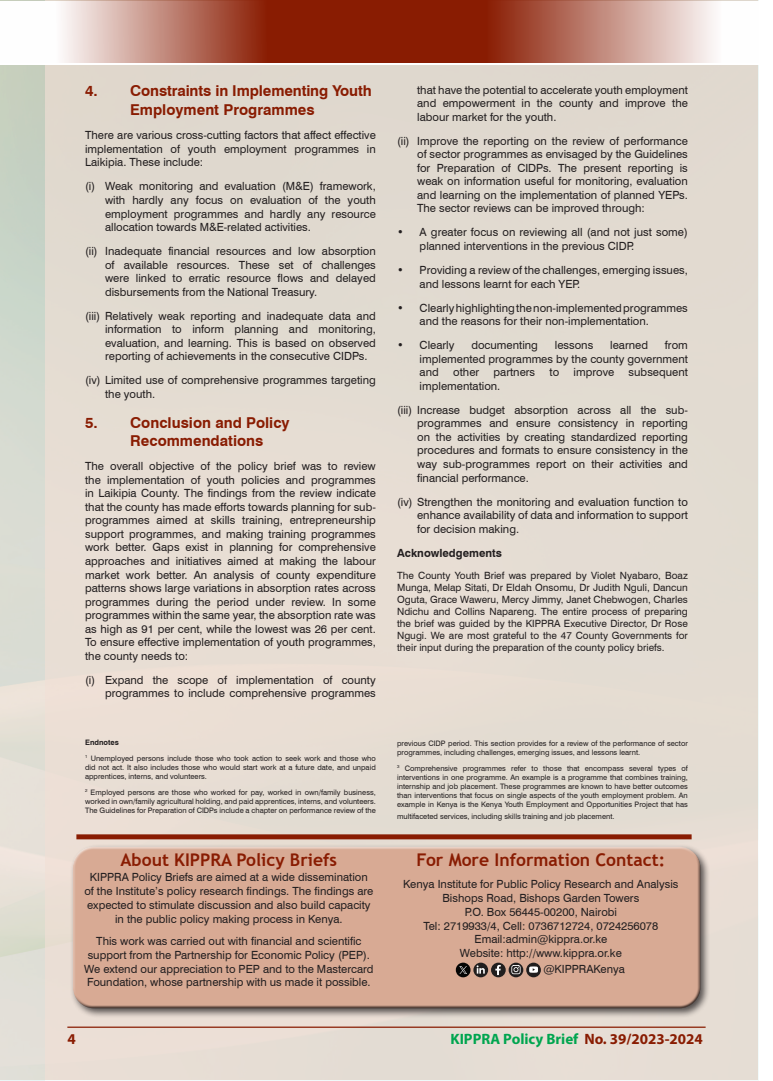
<style>
.page{position:relative;width:773px;height:1081px;background:#fff}
.page>*{position:absolute;margin:0;border:0;box-sizing:border-box;transform-origin:0 0}
.t1{font:700 17.5px "Trebuchet MS";color:#891c02}
.t2{font:700 15px/18.8px "Swiss 721 BT";color:#891c02}
.t3{font:700 15px "Myriad Pro";color:#00a54f}
.t4{font:700 15px "Myriad Pro";color:#891c02}
.t5{font:11.25px/13.5px "Swiss 721 BT";color:#231f20;text-align:justify}
.t6{font:700 11.25px "Swiss 721 BT";color:#231f20}
.t7{font:10px/12px "Swiss 721 BT";color:#231f20;text-align:justify}
.t8{font:7.5px/9px "Swiss 721 BT";color:#231f20}
.s1{font-weight:700}
.s2{color:#891c02}
</style>
<div class="page">
<div style="left:44px;top:0;width:714px;height:1081px;background:#e3dcd2"></div>
<hr style="left:67px;top:1026px;width:638px;height:2px;background:#891c02">
<svg style="left:44px;top:1px;width:337px;height:62px;background:#b16a59"></svg>
<svg style="left:381px;top:1px;width:377px;height:62px;background:#b87868"></svg>
<div style="left:76px;top:834px;width:615px;height:5px;background:#891c02"></div>
<div style="left:69px;top:843px;width:641px;height:175px;background:#231f20;opacity:.75"></div>
<div style="left:72px;top:845px;width:628px;height:154px;background:#fff;opacity:.75"></div>
<div style="left:73px;top:853px;width:629px;height:156px;background:#d8aa94"></div>
<svg style="left:455px;top:962px;width:15px;height:15px"></svg>
<svg style="left:473px;top:962px;width:15px;height:15px"></svg>
<svg style="left:476px;top:965px;width:8px;height:8px"></svg>
<div style="left:491px;top:962px;width:14px;height:15px;background:#211e1e;border-radius:50%"></div>
<svg style="left:495px;top:965px;width:5px;height:10px"></svg>
<svg style="left:508px;top:962px;width:15px;height:15px"></svg>
<svg style="left:511px;top:965px;width:9px;height:9px"></svg>
<svg style="left:526px;top:962px;width:15px;height:15px"></svg>
<svg style="left:529px;top:966px;width:9px;height:6px"></svg>
<h2 class="t2" style="left:130px;top:82px;width:243px;text-indent:-45px">4. Constraints in Implementing Youth<br>Employment Programmes</h2>
<p class="t5" style="left:85px;top:128px;width:292px">There are various cross-cutting factors that affect effective implementation of youth employment programmes in Laikipia. These include:</p>
<p class="t5" style="left:105px;top:180px;width:272px;text-indent:-20px">(i) Weak monitoring and evaluation (M&amp;E) framework, with hardly any focus on evaluation of the youth employment programmes and hardly any resource allocation towards M&amp;E-related activities.</p>
<p class="t5" style="left:105px;top:244px;width:272px;text-indent:-20px">(ii) Inadequate financial resources and low absorption of available resources. These set of challenges were linked to erratic resource flows and delayed disbursements from the National Treasury.</p>
<p class="t5" style="left:105px;top:309px;width:272px;text-indent:-20px">(iii) Relatively weak reporting and inadequate data and information to inform planning and monitoring, evaluation, and learning. This is based on observed reporting of achievements in the consecutive CIDPs.</p>
<p class="t5" style="left:105px;top:373px;width:272px;text-indent:-20px">(iv) Limited use of comprehensive programmes targeting the youth.</p>
<h2 class="t2" style="left:130px;top:413px;width:161px;text-indent:-45px">5. Conclusion and Policy<br>Recommendations</h2>
<p class="t5" style="left:85px;top:460px;width:292px">The overall objective of the policy brief was to review the implementation of youth policies and programmes in Laikipia County. The findings from the review indicate that the county has made efforts towards planning for sub&shy;programmes aimed at skills training, entrepreneurship support programmes, and making training programmes work better. Gaps exist in planning for comprehensive approaches and initiatives aimed at making the labour market work better. An analysis of county expenditure patterns shows large variations in absorption rates across programmes during the period under review. In some programmes within the same year, the absorption rate was as high as 91 per cent, while the lowest was 26 per cent.<br>To ensure effective implementation of youth programmes, the county needs to:</p>
<p class="t5" style="left:85px;top:673px;width:292px;text-align:right">(i) Expand the scope of implementation of county programmes to include comprehensive programmes</p>
<p class="t8" style="left:85px;top:734px;width:292px;line-height:16.1px"><span class="s1">Endnotes<br></span><sup>1</sup> Unemployed persons include those who took action to seek work and those who</p>
<p class="t8" style="left:85px;top:762px;width:292px">did not act. It also includes those who would start work at a future date, and unpaid apprentices, interns, and volunteers.</p>
<p class="t8" style="left:85px;top:787px;width:292px;text-align:justify"><sup>2</sup> Employed persons are those who worked for pay, worked in own/family business, worked in own/family agricultural holding, and paid apprentices, interns, and volunteers.<br>The Guidelines for Preparation of CIDPs include a chapter on performance review of the</p>
<p class="t5" style="left:417px;top:83px;width:272px">that have the potential to accelerate youth employment and empowerment in the county and improve the labour market for the youth.</p>
<p class="t5" style="left:417px;top:134px;width:272px;text-indent:-20px">(ii) Improve the reporting on the review of performance of sector programmes as envisaged by the Guidelines for Preparation of CIDPs. The present reporting is weak on information useful for monitoring, evaluation and learning on the implementation of planned YEPs.<br>The sector reviews can be improved through:</p>
<p class="t5" style="left:419px;top:226px;width:270px;text-indent:-22px">• A greater focus on reviewing all (and not just some) planned interventions in the previous CIDP.</p>
<p class="t5" style="left:419px;top:263px;width:270px;text-indent:-22px">• Providing a review of the challenges, emerging issues, and lessons learnt for each YEP.</p>
<p class="t5" style="left:419px;top:301px;width:270px;text-indent:-22px">• Clearly highlighting the non-implemented programmes and the reasons for their non-implementation.</p>
<p class="t5" style="left:397px;top:338px;width:59px">• Clearly</p>
<p class="t5" style="left:471px;top:338px;width:68px">documenting</p>
<p class="t5" style="left:554px;top:338px;width:40px">lessons</p>
<p class="t5" style="left:610px;top:338px;width:39px">learned</p>
<p class="t5" style="left:419px;top:338px;width:270px;text-indent:245px">from implemented programmes by the county government and</p>
<p class="t5" style="left:453px;top:365px;width:27px">other</p>
<p class="t5" style="left:493px;top:365px;width:43px">partners</p>
<p class="t5" style="left:549px;top:365px;width:11px">to</p>
<p class="t5" style="left:573px;top:365px;width:42px">improve</p>
<p class="t5" style="left:628px;top:365px;width:61px">subsequent</p>
<p class="t5" style="left:397px;top:374px;width:292px;line-height:24.1px;text-indent:22px">implementation.<br>(iii) Increase budget absorption across all the sub-</p>
<p class="t5" style="left:417px;top:417px;width:272px">programmes and ensure consistency in reporting on the activities by creating standardized reporting procedures and formats to ensure consistency in the way sub-programmes report on their activities and financial performance.</p>
<p class="t5" style="left:417px;top:495px;width:272px;text-indent:-20px">(iv) Strengthen the monitoring and evaluation function to enhance availability of data and information to support for decision making.</p>
<p class="t6" style="left:397px;top:546px;width:106px">Acknowledgements</p>
<p class="t7" style="left:397px;top:570px;width:292px">The County Youth Brief was prepared by Violet Nyabaro, Boaz Munga, Melap Sitati, Dr Eldah Onsomu, Dr Judith Nguli, Dancun Oguta, Grace Waweru, Mercy Jimmy, Janet Chebwogen, Charles Ndichu and Collins Napareng. The entire process of preparing the brief was guided by the KIPPRA Executive Director, Dr Rose Ngugi. We are most grateful to the 47 County Governments for their input during the preparation of the county policy briefs.</p>
<p class="t8" style="left:397px;top:738px;width:292px">previous CIDP period. This section provides for a review of the performance of sector programmes, including challenges, emerging issues, and lessons learnt.</p>
<p class="t8" style="left:397px;top:763px;width:292px;text-align:justify"><sup>3</sup> Comprehensive programmes refer to those that encompass several types of interventions in one programme. An example is a programme that combines training, internship and job placement. These programmes are known to have better outcomes than interventions that focus on single aspects of the youth employment problem. An example in Kenya is the Kenya Youth Employment and Opportunities Project that has</p>
<p class="t8" style="left:397px;top:811px;width:219px">multifaceted services, including skills training and job placement.</p>
<h1 class="t1" style="left:120px;top:848px;width:218px">About KIPPRA Policy Briefs</h1>
<h1 class="t1" style="left:416px;top:848px;width:250px">For More Information Contact:</h1>
<p class="t5" style="left:84px;top:870px;width:290px;text-align:center">KIPPRA Policy Briefs are aimed at a wide dissemination of the Institute’s policy research findings. The findings are expected to stimulate discussion and also build capacity in the public policy making process in Kenya.</p>
<p class="t5" style="left:84px;top:934px;width:291px;text-align:center">This work was carried out with financial and scientific support from the Partnership for Economic Policy (PEP).<br>We extend our appreciation to PEP and to the Mastercard Foundation, whose partnership with us made it possible.</p>
<p class="t5" style="left:403px;top:877px;width:277px;text-align:center">Kenya Institute for Public Policy Research and Analysis Bishops Road, Bishops Garden Towers<br>P.O. Box 56445-00200, Nairobi<br>Tel: 2719933/4, Cell: 0736712724, 0724256078<br>Email:admin@kippra.or.ke<br>Website: http://www.kippra.or.ke</p>
<p class="t5" style="left:543px;top:962px;width:83px">@KIPPRAKenya</p>
<h2 class="t4" style="left:67px;top:1029px;width:10px">4</h2>
<h2 class="t3" style="left:450px;top:1029px;width:254px">KIPPRA Policy Brief <span class="s2">No. 39/2023-2024</span></h2>
</div>
